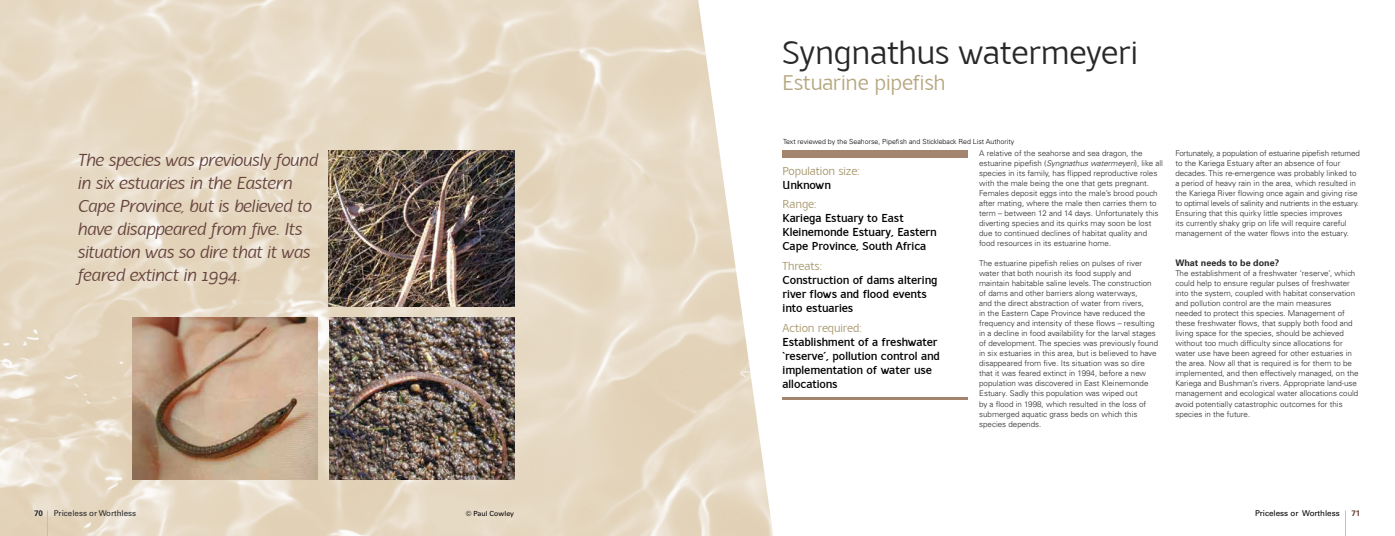
<style>
.page{position:relative;width:1395px;height:536px;background:#fff}
.page>*{position:absolute;margin:0;border:0;box-sizing:border-box;transform-origin:0 0}
.t1{font:34px "Latinaires";color:#292829}
.t2{font:22px "Latinaires";color:#b7a780}
.t3{font:italic 18px/23px "Latinaires";color:#66433d}
.t4{font:700 12px/14px "Latinaires";color:#000}
.t5{font:12px "Latinaires";color:#a7966b}
.t6{font:700 9px "Univers LT Std";color:#292829}
.t7{font:300 8px/10px "Univers LT Std";color:#292829}
.t8{font:8px "Univers LT Std";color:#000}
.t9{font:8px "Univers LT Std";color:#292829}
.t10{font:700 8px "Univers LT Std";color:#66433d}
.t11{font:700 8px "Univers LT Std";color:#292829}
.t12{font:300 7px "Univers LT Std";color:#000}
.t13{font:7px "Univers LT Std";color:#000}
.s1{font-style:italic}
</style>
<div class="page">
<svg style="left:1345px;top:510px;width:1px;height:26px"></svg>
<img style="left:0;top:0;width:773px;height:536px">
<img style="left:329px;top:151px;width:185px;height:156px">
<img style="left:329px;top:318px;width:185px;height:161px">
<img style="left:132px;top:318px;width:185px;height:161px">
<svg style="left:47px;top:510px;width:1px;height:26px"></svg>
<div style="left:782px;top:151px;width:186px;height:7px;background:#a2846f"></div>
<hr style="left:782px;top:397px;width:186px;height:3px;background:#a2846f">
<h3 class="t3" style="left:77px;top:149px;width:242px">The species was previously found in six estuaries in the Eastern<br>Cape Province, but is believed to have disappeared from five. Its situation was so dire that it was feared extinct in 1994.</h3>
<p class="t11" style="left:34px;top:509px;width:10px">70</p>
<p class="t9" style="left:54px;top:508px;width:84px">Priceless or Worthless</p>
<p class="t13" style="left:466px;top:509px;width:50px">© Paul Cowley</p>
<h1 class="t1" style="left:782px;top:34px;width:356px">Syngnathus watermeyeri</h1>
<h2 class="t2" style="left:782px;top:71px;width:164px">Estuarine pipefish</h2>
<p class="t12" style="left:783px;top:138px;width:233px">Text reviewed by the Seahorse, Pipefish and Stickleback Red List Authority</p>
<h3 class="t5" style="left:782px;top:164px;width:79px">Population size:</h3>
<h3 class="t4" style="left:782px;top:178px;width:50px">Unknown</h3>
<h3 class="t5" style="left:782px;top:198px;width:35px">Range:</h3>
<h3 class="t4" style="left:782px;top:211px;width:156px">Kariega Estuary to East<br>Kleinemonde Estuary, Eastern<br>Cape Province, South Africa</h3>
<h3 class="t5" style="left:782px;top:259px;width:41px">Threats:</h3>
<h3 class="t4" style="left:782px;top:273px;width:156px">Construction of dams altering river flows and flood events into estuaries</h3>
<h3 class="t5" style="left:782px;top:321px;width:81px">Action required:</h3>
<h3 class="t4" style="left:782px;top:335px;width:159px">Establishment of a freshwater ‘reserve’, pollution control and implementation of water use allocations</h3>
<p class="t7" style="left:979px;top:148px;width:185px">A relative of the seahorse and sea dragon, the estuarine pipefish (<span class="s1">Syngnathus watermeyeri</span>), like all species in its family, has flipped reproductive roles with the male being the one that gets pregnant.<br>Females deposit eggs into the male’s brood pouch after mating, where the male then carries them to term – between 12 and 14 days. Unfortunately this diverting species and its quirks may soon be lost due to continued declines of habitat quality and food resources in its estuarine home.</p>
<p class="t7" style="left:979px;top:258px;width:181px">The estuarine pipefish relies on pulses of river water that both nourish its food supply and maintain habitable saline levels. The construction of dams and other barriers along waterways,<br>and the direct abstraction of water from rivers,<br>in the Eastern Cape Province have reduced the frequency and intensity of these flows – resulting in a decline in food availability for the larval stages of development. The species was previously found in six estuaries in this area, but is believed to have disappeared from five. Its situation was so dire that it was feared extinct in 1994, before a new population was discovered in East Kleinemonde Estuary. Sadly this population was wiped out<br>by a flood in 1998, which resulted in the loss of submerged aquatic grass beds on which this species depends.</p>
<p class="t7" style="left:1175px;top:148px;width:186px">Fortunately, a population of estuarine pipefish returned to the Kariega Estuary after an absence of four decades. This re-emergence was probably linked to a period of heavy rain in the area, which resulted in the Kariega River flowing once again and giving rise to optimal levels of salinity and nutrients in the estuary.<br>Ensuring that this quirky little species improves<br>its currently shaky grip on life will require careful management of the water flows into the estuary.</p>
<p class="t6" style="left:1175px;top:258px;width:105px">What needs to be done?</p>
<p class="t7" style="left:1175px;top:268px;width:185px">The establishment of a freshwater ‘reserve’, which could help to ensure regular pulses of freshwater into the system, coupled with habitat conservation and pollution control are the main measures needed to protect this species. Management of these freshwater flows, that supply both food and living space for the species, should be achieved without too much difficulty since allocations for water use have been agreed for other estuaries in the area. Now all that is required is for them to be implemented, and then effectively managed, on the Kariega and Bushman’s rivers. Appropriate land-use management and ecological water allocations could avoid potentially catastrophic outcomes for this species in the future.</p>
<p class="t8" style="left:1255px;top:508px;width:86px">Priceless or Worthless</p>
<p class="t10" style="left:1351px;top:509px;width:10px">71</p>
</div>
